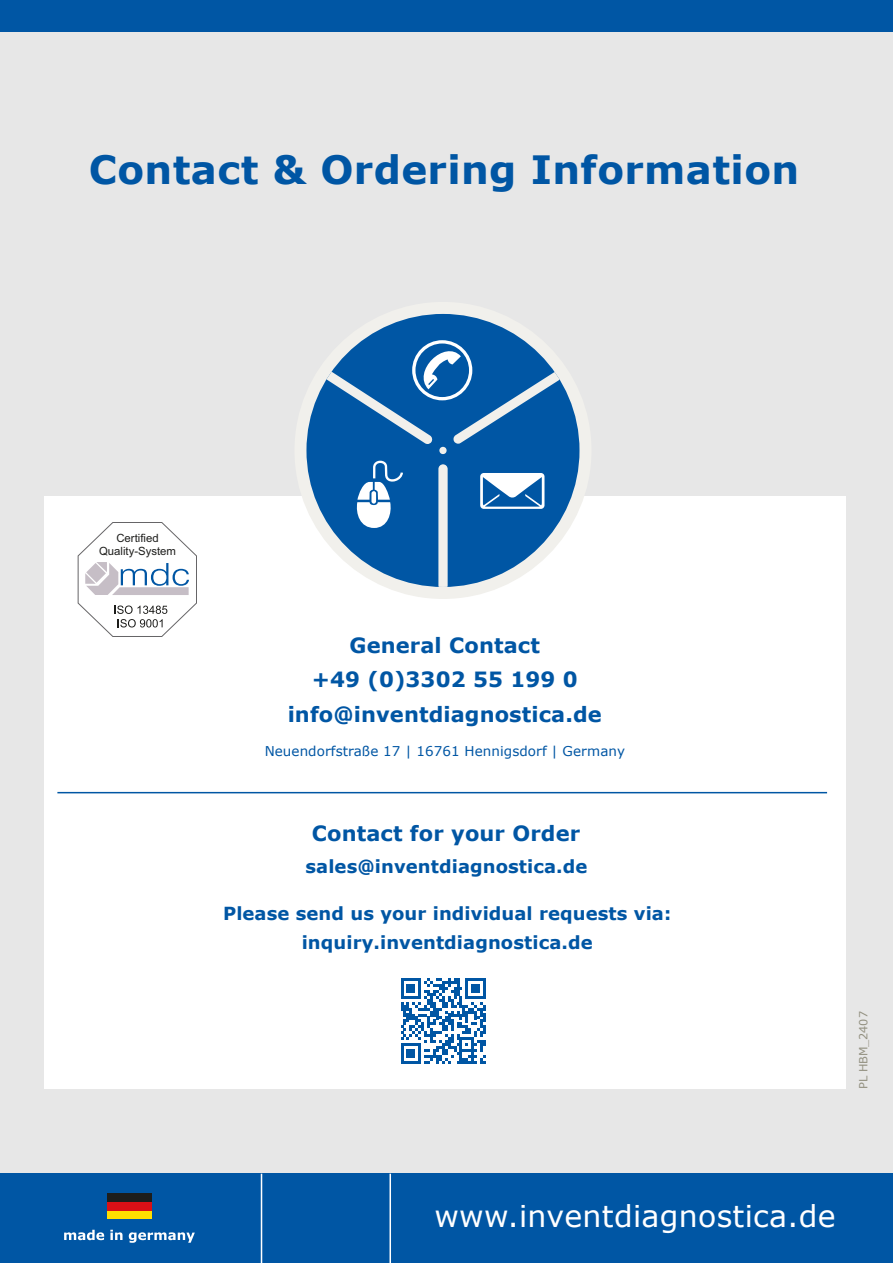
<style>
.page{position:relative;width:893px;height:1263px;background:#e7e7e7}
.page>*{position:absolute;margin:0;border:0;box-sizing:border-box;transform-origin:0 0}
.t1{font:700 39px "Verdana";letter-spacing:.01em;color:#0056a4}
.t2{font:30px "Verdana";letter-spacing:.01em;color:#fff}
.t3{font:700 21px/34.5px "Verdana";letter-spacing:.005em;color:#0056a4;text-align:center}
.t4{font:700 18px/28.5px "Verdana";letter-spacing:.005em;color:#0056a4;text-align:center}
.t5{font:13.5px "Verdana";letter-spacing:.005em;color:#0056a4}
.t6{font:11.4px/13.5px "Arial";color:#1d1d1b;text-align:center}
.t7{font:11.25px "Verdana";letter-spacing:-.01em;color:#929080}
</style>
<div class="page">
<div style="left:0;top:0;width:893px;height:32px;background:#0056a4"></div>
<div style="left:45px;top:496px;width:801px;height:593px;background:#fff"></div>
<hr style="left:57px;top:792px;width:770px;height:1px;background:#0056a4">
<svg style="left:302px;top:314px;width:282px;height:285px;fill:#0056a4"></svg>
<svg style="left:480px;top:473px;width:64px;height:36px;background:#8ab1d5"></svg>
<svg style="left:306px;top:339px;width:255px;height:115px"></svg>
<svg style="left:355px;top:461px;width:48px;height:67px"></svg>
<svg style="left:78px;top:522px;width:119px;height:115px"></svg>
<div style="left:0;top:1174px;width:893px;height:89px;background:#0056a4"></div>
<hr style="left:261px;top:1174px;width:1px;height:89px;background:#fff">
<hr style="left:389px;top:1174px;width:2px;height:89px;background:#fff">
<div style="left:107px;top:1211px;width:44px;height:8px;background:#ffde00"></div>
<div style="left:107px;top:1202px;width:44px;height:8px;background:#d91016"></div>
<div style="left:107px;top:1194px;width:44px;height:8px;background:#1d1d1b"></div>
<svg style="left:64px;top:1230px;width:40px;height:10px"></svg>
<svg style="left:110px;top:1230px;width:13px;height:10px"></svg>
<svg style="left:129px;top:1232px;width:66px;height:11px"></svg>
<svg style="left:401px;top:978px;width:85px;height:86px"></svg>
<h1 class="t1" style="left:89px;top:142px;width:712px">Contact &amp; Ordering Information</h1>
<p class="t6" style="left:99px;top:531px;width:79px">Certified<br>Quality-System</p>
<p class="t3" style="left:288px;top:627px;width:316px">General Contact<br>+49 (0)3302 55 199 0 info@inventdiagnostica.de</p>
<p class="t5" style="left:265px;top:742px;width:362px">Neuendorfstraße 17 | 16761 Hennigsdorf | Germany</p>
<p class="t3" style="left:312px;top:816px;width:270px">Contact for your Order</p>
<p class="t4" style="left:305px;top:851px;width:283px">sales@inventdiagnostica.de</p>
<p class="t4" style="left:223px;top:899px;width:450px">Please send us your individual requests via: inquiry.inventdiagnostica.de</p>
<p class="t7" style="left:856px;top:1089px;width:79px;rotate:-90deg">PL HBM_2407</p>
<h2 class="t2" style="left:434px;top:1195px;width:403px">www.inventdiagnostica.de</h2>
</div>
